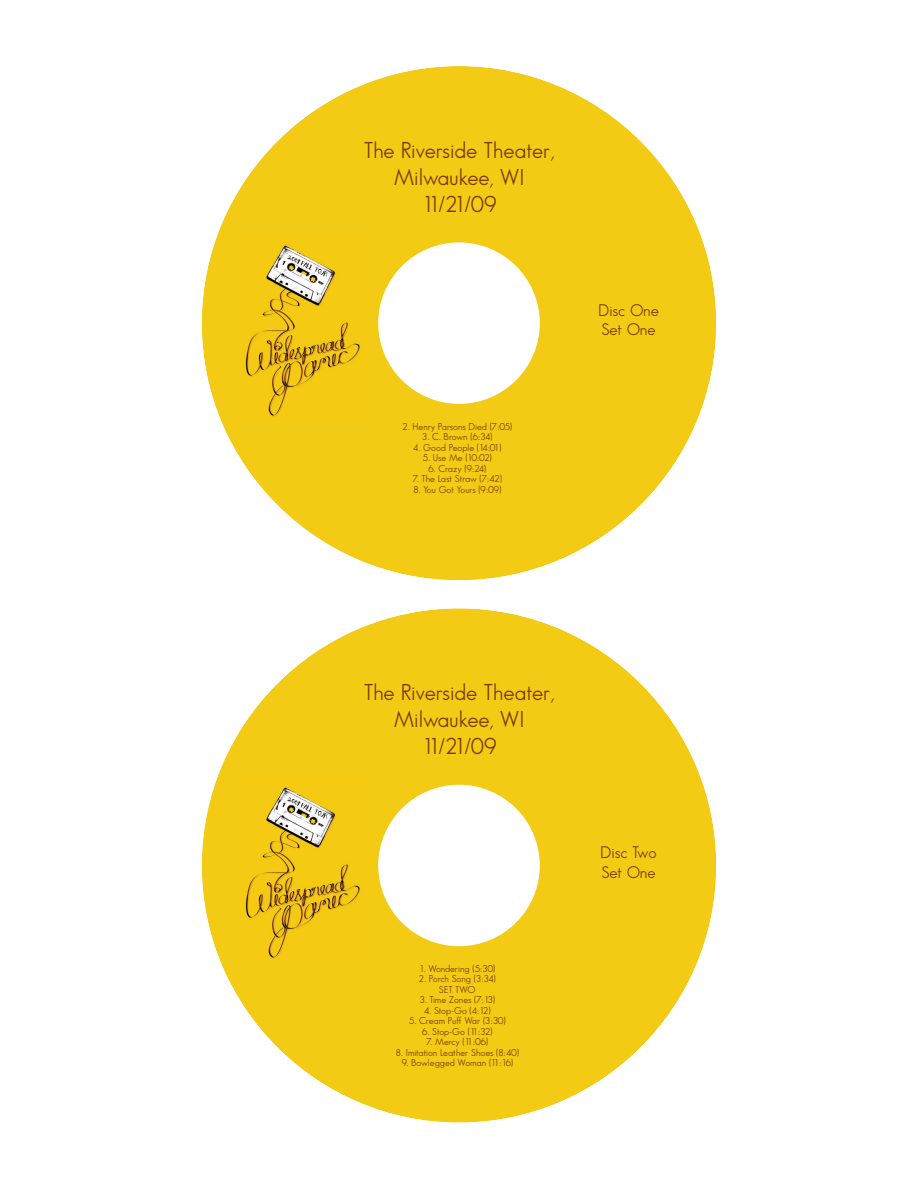
<style>
.page{position:relative;width:918px;height:1188px;background:#fff}
.page>*{position:absolute;margin:0;border:0;box-sizing:border-box;transform-origin:0 0}
.t1{font:22.5px/27px "Sans Serif Book FLF";color:#7b3900;text-align:center}
.t2{font:16.5px/19.8px "Sans Serif Book FLF";color:#7b3900}
.t3{font:9.75px/10.5px "Sans Serif Book FLF";color:#7b3900;text-align:center}
.t4{font:9.75px "Sans Serif Book FLF";letter-spacing:-.025em;color:#7b3900}
</style>
<div class="page">
<div style="left:202px;top:66px;width:514px;height:514px;background:#f3ca14;border-radius:50%"></div>
<div style="left:378px;top:242px;width:162px;height:162px;background:#fff;border-radius:50%"></div>
<img style="left:245px;top:245px;width:115px;height:172px">
<div style="left:202px;top:608px;width:514px;height:515px;background:#f3ca14;border-radius:50%"></div>
<div style="left:378px;top:785px;width:162px;height:161px;background:#fff;border-radius:50%"></div>
<img style="left:245px;top:787px;width:115px;height:172px">
<h1 class="t1" style="left:364px;top:136px;width:192px">The Riverside Theater,<br>Milwaukee, WI<br>11/21/09</h1>
<p class="t3" style="left:402px;top:421px;width:111px">2. Henry Parsons Died (7:05)</p>
<p class="t3" style="left:422px;top:431px;width:72px">3. C. Brown (6:34)</p>
<p class="t3" style="left:413px;top:442px;width:90px">4. Good People (14:01)</p>
<p class="t3" style="left:423px;top:452px;width:71px">5. Use Me (10:02)</p>
<p class="t3" style="left:428px;top:463px;width:60px">6. Crazy (9:24)</p>
<p class="t3" style="left:413px;top:473px;width:91px">7. The Last Straw (7:42)</p>
<p class="t3" style="left:413px;top:484px;width:90px">8. You Got Yours (9:09)</p>
<h2 class="t2" style="left:598px;top:300px;width:62px">Disc One<br>Set One</h2>
<h1 class="t1" style="left:364px;top:679px;width:192px">The Riverside Theater,<br>Milwaukee, WI<br>11/21/09</h1>
<p class="t3" style="left:419px;top:963px;width:77px">1. Wondering (5:30)</p>
<p class="t3" style="left:419px;top:974px;width:79px">2. Porch Song (3:34)<br>SET TWO</p>
<p class="t3" style="left:419px;top:995px;width:77px">3. Time Zones (7:13)</p>
<p class="t3" style="left:424px;top:1005px;width:68px">4. Stop-Go (4:12)</p>
<p class="t3" style="left:409px;top:1016px;width:98px">5. Cream Puff War (3:30)</p>
<p class="t3" style="left:422px;top:1026px;width:72px">6. Stop-Go (11:32)</p>
<p class="t4" style="left:426px;top:1037px;width:63px">7. Mercy (11:06)</p>
<p class="t3" style="left:396px;top:1047px;width:125px">8. Imitation Leather Shoes (8:40)</p>
<p class="t3" style="left:401px;top:1058px;width:113px">9. Bowlegged Woman (11:16)</p>
<h2 class="t2" style="left:600px;top:842px;width:58px">Disc Two<br>Set One</h2>
</div>
